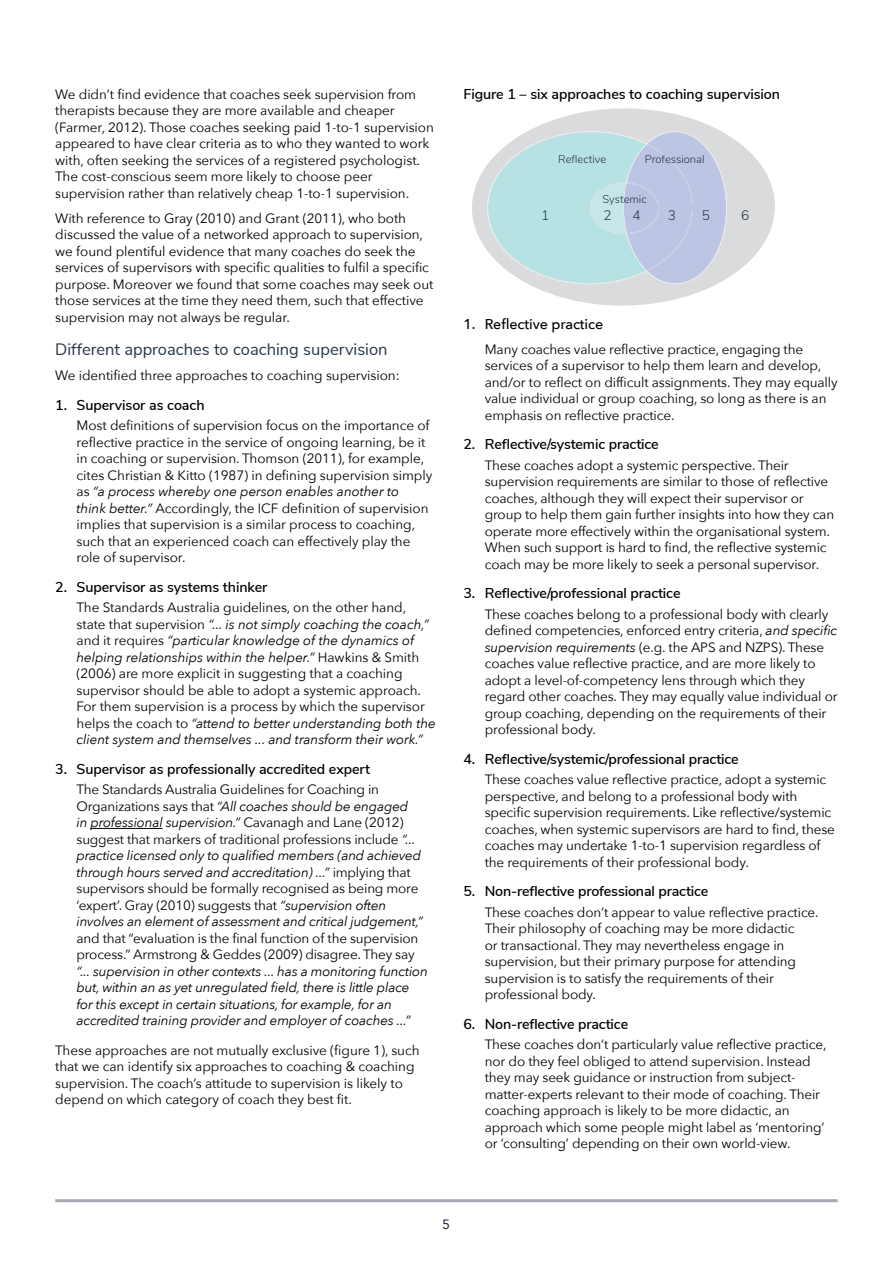
<style>
.page{position:relative;width:893px;height:1263px;background:#fff}
.page>*{position:absolute;margin:0;border:0;box-sizing:border-box;transform-origin:0 0}
.t1{font:16.5px "Nunito Sans";color:#283747}
.t2{font:600 14.25px "Nunito Sans";letter-spacing:-.01em;color:#000}
.t3{font:500 14.25px "Avenir Next";letter-spacing:-.005em;color:#000}
.t4{font:300 13.65px "Nunito Sans";color:#283747}
.t5{font:13.5px/16.5px "Avenir Next";letter-spacing:-.01em;color:#000}
.t6{font:italic 13.5px/16.5px "Avenir Next";letter-spacing:-.015em;color:#000}
.t7{font:500 13.5px "Avenir Next";color:#283747}
.t8{font:300 11.1px "Nunito Sans";color:#283747}
.s1{font-style:italic}
</style>
<div class="page">
<hr style="left:55px;top:1199px;width:783px;height:3px;background:#a8a8b0">
<hr style="left:90px;top:828px;width:73px;height:1px;background:#000">
<svg style="left:472px;top:108px;width:303px;height:198px"></svg>
<svg style="left:487px;top:131px;width:240px;height:153px"></svg>
<p class="t5" style="left:55px;top:85px;width:380px">We didn’t find evidence that coaches seek supervision from therapists because they are more available and cheaper (Farmer, 2012). Those coaches seeking paid 1-to-1 supervision appeared to have clear criteria as to who they wanted to work with, often seeking the services of a registered psychologist.<br>The cost-conscious seem more likely to choose peer supervision rather than relatively cheap 1-to-1 supervision.</p>
<p class="t5" style="left:55px;top:209px;width:380px">With reference to Gray (2010) and Grant (2011), who both discussed the value of a networked approach to supervision, we found plentiful evidence that many coaches do seek the services of supervisors with specific qualities to fulfil a specific purpose. Moreover we found that some coaches may seek out those services at the time they need them, such that effective supervision may not always be regular.</p>
<p class="t1" style="left:55px;top:338px;width:334px">Different approaches to coaching supervision</p>
<p class="t5" style="left:55px;top:367px;width:346px">We identified three approaches to coaching supervision:</p>
<p class="t2" style="left:55px;top:394px;width:151px">1. Supervisor as coach</p>
<p class="t5" style="left:77px;top:417px;width:357px">Most definitions of supervision focus on the importance of reflective practice in the service of ongoing learning, be it in coaching or supervision. Thomson (2011), for example, cites Christian &amp; Kitto (1987) in defining supervision simply as <span class="s1">“a process whereby one person enables another to<br>think better.”</span> Accordingly, the ICF definition of supervision implies that supervision is a similar process to coaching, such that an experienced coach can effectively play the role of supervisor.</p>
<p class="t2" style="left:55px;top:576px;width:214px">2. Supervisor as systems thinker</p>
<p class="t5" style="left:77px;top:599px;width:361px">The Standards Australia guidelines, on the other hand, state that supervision <span class="s1">“... is not simply coaching the coach,” </span>and it requires <span class="s1">“particular knowledge of the dynamics of helping relationships within the helper.”</span> Hawkins &amp; Smith (2006) are more explicit in suggesting that a coaching supervisor should be able to adopt a systemic approach.<br>For them supervision is a process by which the supervisor helps the coach to <span class="s1">“attend to better understanding both the client system and themselves ... and transform their work.”</span></p>
<p class="t2" style="left:55px;top:758px;width:317px">3. Supervisor as professionally accredited expert</p>
<p class="t5" style="left:77px;top:781px;width:348px">The Standards Australia Guidelines for Coaching in Organizations says that <span class="s1">“All coaches should be engaged<br>in professional supervision.”</span> Cavanagh and Lane (2012) suggest that markers of traditional professions include <span class="s1">“... practice licensed only to qualified members (and achieved through hours served and accreditation) ...”</span> implying that supervisors should be formally recognised as being more ‘expert’. Gray (2010) suggests that <span class="s1">“supervision often involves an element of assessment and critical judgement,”</span></p>
<p class="t5" style="left:77px;top:929px;width:343px">and that “evaluation is the final function of the supervision process.” Armstrong &amp; Geddes (2009) disagree. They say</p>
<p class="t6" style="left:77px;top:962px;width:353px">“... supervision in other contexts ... has a monitoring function but, within an as yet unregulated field, there is little place for this except in certain situations, for example, for an accredited training provider and employer of coaches ...”</p>
<p class="t5" style="left:55px;top:1041px;width:366px">These approaches are not mutually exclusive (figure 1), such that we can identify six approaches to coaching &amp; coaching supervision. The coach’s attitude to supervision is likely to depend on which category of coach they best fit.</p>
<p class="t2" style="left:463px;top:84px;width:318px">Figure 1 – six approaches to coaching supervision</p>
<p class="t8" style="left:558px;top:151px;width:50px">Reflective</p>
<p class="t8" style="left:602px;top:191px;width:46px">Systemic</p>
<p class="t8" style="left:645px;top:151px;width:61px">Professional</p>
<p class="t4" style="left:541px;top:205px;width:10px">1</p>
<p class="t4" style="left:603px;top:205px;width:10px">2</p>
<p class="t4" style="left:632px;top:205px;width:10px">4</p>
<p class="t4" style="left:668px;top:205px;width:10px">3</p>
<p class="t4" style="left:702px;top:205px;width:10px">5</p>
<p class="t4" style="left:741px;top:205px;width:10px">6</p>
<p class="t3" style="left:463px;top:312px;width:141px">1. Reflective practice</p>
<p class="t5" style="left:485px;top:340px;width:354px">Many coaches value reflective practice, engaging the services of a supervisor to help them learn and develop, and/or to reflect on difficult assignments. They may equally value individual or group coaching, so long as there is an emphasis on reflective practice.</p>
<p class="t2" style="left:463px;top:434px;width:197px">2. Reflective/systemic practice</p>
<p class="t5" style="left:485px;top:456px;width:351px">These coaches adopt a systemic perspective. Their supervision requirements are similar to those of reflective coaches, although they will expect their supervisor or group to help them gain further insights into how they can operate more effectively within the organisational system.<br>When such support is hard to find, the reflective systemic coach may be more likely to seek a personal supervisor.</p>
<p class="t2" style="left:463px;top:583px;width:219px">3. Reflective/professional practice</p>
<p class="t5" style="left:485px;top:605px;width:354px">These coaches belong to a professional body with clearly defined competencies, enforced entry criteria, <span class="s1">and specific supervision requirements</span> (e.g. the APS and NZPS). These coaches value reflective practice, and are more likely to adopt a level-of-competency lens through which they regard other coaches. They may equally value individual or group coaching, depending on the requirements of their professional body.</p>
<p class="t2" style="left:463px;top:748px;width:277px">4. Reflective/systemic/professional practice</p>
<p class="t5" style="left:485px;top:771px;width:352px">These coaches value reflective practice, adopt a systemic perspective, and belong to a professional body with specific supervision requirements. Like reflective/systemic coaches, when systemic supervisors are hard to find, these coaches may undertake 1-to-1 supervision regardless of the requirements of their professional body.</p>
<p class="t2" style="left:463px;top:881px;width:246px">5. Non-reflective professional practice</p>
<p class="t5" style="left:485px;top:903px;width:335px">These coaches don’t appear to value reflective practice.<br>Their philosophy of coaching may be more didactic<br>or transactional. They may nevertheless engage in supervision, but their primary purpose for attending supervision is to satisfy the requirements of their professional body.</p>
<p class="t2" style="left:463px;top:1013px;width:166px">6. Non-reflective practice</p>
<p class="t5" style="left:485px;top:1036px;width:343px">These coaches don’t particularly value reflective practice, nor do they feel obliged to attend supervision. Instead they may seek guidance or instruction from subject&shy;matter-experts relevant to their mode of coaching. Their coaching approach is likely to be more didactic, an approach which some people might label as ‘mentoring’ or ‘consulting’ depending on their own world-view.</p>
<p class="t7" style="left:442px;top:1212px;width:10px">5</p>
</div>
